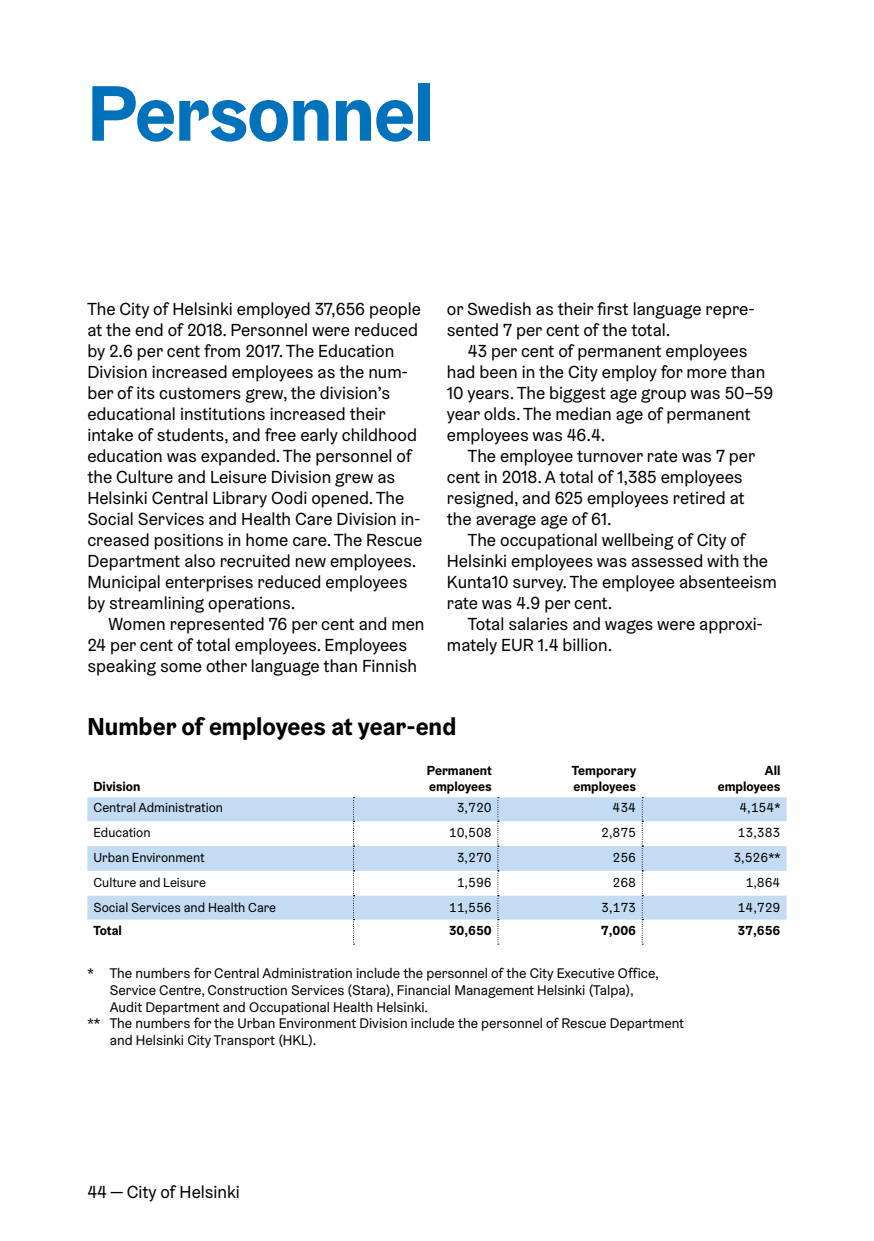
<style>
.page{position:relative;width:874px;height:1241px;background:#fff}
.page>*{position:absolute;margin:0;border:0;box-sizing:border-box;transform-origin:0 0}
.Otsikko_60_pt{font:700 78.75px "Helsinki Grotesk";letter-spacing:-.02em;color:#0072bc}
.Väliotsikko_14pt{font:700 24.5px "Helsinki Grotesk";color:#000}
.Leipis_sis{font:17.5px/21px "Helsinki Grotesk";color:#000}
.Leipis_10_pt__mammy{font:17.5px/21px "Helsinki Grotesk";color:#000}
.Aputeksti_8_pt{font:14px/16.8px "Helsinki Grotesk";color:#000}
.Taulukkoteksti_7_5_p{font:13.12px "Helsinki Grotesk";color:#000}
.Taulukkonumerot_7_5{font:13.12px "Helsinki Grotesk";color:#000}
.Taulukko-otsikkonume{font:700 13.12px/15.8px "Helsinki Grotesk";color:#000}
.Taulukko-otsikko_7_5{font:700 13.12px "Helsinki Grotesk";color:#000}
</style>
<div class="page">
<svg style="left:87px;top:797px;width:699px;height:122px;fill:#c4dcf3"></svg>
<svg style="left:353px;top:797px;width:1px;height:147px"></svg>
<svg style="left:497px;top:797px;width:1px;height:147px"></svg>
<svg style="left:641px;top:797px;width:2px;height:147px"></svg>
<p class="Otsikko_60_pt" style="left:87px;top:63px;width:348px">Personnel</p>
<p class="Leipis_10_pt__mammy" style="left:87px;top:298px;width:336px">The City of Helsinki employed 37,656 people at the end of 2018. Personnel were reduced by 2.6 per cent from 2017. The Education Division increased employees as the num&shy;ber of its customers grew, the division’s educational institutions increased their intake of students, and free early childhood education was expanded. The personnel of the Culture and Leisure Division grew as Helsinki Central Library Oodi opened. The Social Services and Health Care Division in&shy;creased positions in home care. The Rescue Department also recruited new employees.<br>Municipal enterprises reduced employees by streamlining operations.</p>
<p class="Leipis_sis" style="left:87px;top:613px;width:338px;text-indent:21px">Women represented 76 per cent and men<br>24 per cent of total employees. Employees speaking some other language than Finnish</p>
<p class="Leipis_sis" style="left:446px;top:298px;width:309px">or Swedish as their first language repre&shy;sented 7 per cent of the total.</p>
<p class="Leipis_sis" style="left:446px;top:340px;width:327px;text-indent:21px">43 per cent of permanent employees had been in the City employ for more than 10 years. The biggest age group was 50–59 year olds. The median age of permanent employees was 46.4.</p>
<p class="Leipis_sis" style="left:446px;top:445px;width:309px;text-indent:21px">The employee turnover rate was 7 per cent in 2018. A total of 1,385 employees resigned, and 625 employees retired at the average age of 61.</p>
<p class="Leipis_sis" style="left:446px;top:529px;width:331px;text-indent:21px">The occupational wellbeing of City of Helsinki employees was assessed with the Kunta10 survey. The employee absenteeism rate was 4.9 per cent.</p>
<p class="Leipis_sis" style="left:446px;top:613px;width:317px;text-indent:21px">Total salaries and wages were approxi&shy;mately EUR 1.4 billion.</p>
<p class="Väliotsikko_14pt" style="left:87px;top:711px;width:370px">Number of employees at year-end</p>
<p class="Taulukko-otsikko_7_5" style="left:93px;top:778px;width:48px">Division</p>
<p class="Taulukko-otsikkonume" style="left:426px;top:762px;width:66px">Permanent employees</p>
<p class="Taulukko-otsikkonume" style="left:571px;top:762px;width:66px">Temporary employees</p>
<p class="Taulukko-otsikkonume" style="left:717px;top:762px;width:64px;text-align:right">All employees</p>
<p class="Taulukkoteksti_7_5_p" style="left:93px;top:799px;width:131px">Central Administration</p>
<p class="Taulukkonumerot_7_5" style="left:456px;top:799px;width:36px">3,720</p>
<p class="Taulukkonumerot_7_5" style="left:612px;top:799px;width:25px">434</p>
<p class="Taulukkonumerot_7_5" style="left:739px;top:799px;width:43px">4,154*</p>
<p class="Taulukkoteksti_7_5_p" style="left:93px;top:824px;width:59px">Education</p>
<p class="Taulukkonumerot_7_5" style="left:448px;top:824px;width:44px">10,508</p>
<p class="Taulukkonumerot_7_5" style="left:600px;top:824px;width:36px">2,875</p>
<p class="Taulukkonumerot_7_5" style="left:737px;top:824px;width:44px">13,383</p>
<p class="Taulukkoteksti_7_5_p" style="left:93px;top:849px;width:112px">Urban Environment</p>
<p class="Taulukkonumerot_7_5" style="left:456px;top:849px;width:36px">3,270</p>
<p class="Taulukkonumerot_7_5" style="left:612px;top:849px;width:25px">256</p>
<p class="Taulukkonumerot_7_5" style="left:733px;top:849px;width:49px">3,526**</p>
<p class="Taulukkoteksti_7_5_p" style="left:93px;top:873px;width:114px">Culture and Leisure</p>
<p class="Taulukkonumerot_7_5" style="left:456px;top:873px;width:36px">1,596</p>
<p class="Taulukkonumerot_7_5" style="left:612px;top:873px;width:25px">268</p>
<p class="Taulukkonumerot_7_5" style="left:745px;top:873px;width:36px">1,864</p>
<p class="Taulukkoteksti_7_5_p" style="left:93px;top:898px;width:184px">Social Services and Health Care</p>
<p class="Taulukkonumerot_7_5" style="left:448px;top:898px;width:44px">11,556</p>
<p class="Taulukkonumerot_7_5" style="left:600px;top:898px;width:36px">3,173</p>
<p class="Taulukkonumerot_7_5" style="left:737px;top:898px;width:44px">14,729</p>
<p class="Taulukko-otsikko_7_5" style="left:93px;top:922px;width:30px">Total</p>
<p class="Taulukko-otsikkonume" style="left:448px;top:922px;width:45px">30,650</p>
<p class="Taulukko-otsikkonume" style="left:600px;top:922px;width:37px">7,006</p>
<p class="Taulukko-otsikkonume" style="left:737px;top:922px;width:45px">37,656</p>
<p class="Aputeksti_8_pt" style="left:110px;top:964px;width:550px;text-indent:-22px">* The numbers for Central Administration include the personnel of the City Executive Office,<br>Service Centre, Construction Services (Stara), Financial Management Helsinki (Talpa),<br>Audit Department and Occupational Health Helsinki.</p>
<p class="Aputeksti_8_pt" style="left:110px;top:1014px;width:575px;text-indent:-22px">** The numbers for the Urban Environment Division include the personnel of Rescue Department and Helsinki City Transport (HKL).</p>
<p class="Leipis_10_pt__mammy" style="left:87px;top:1180px;width:154px">44 — City of Helsinki</p>
</div>
